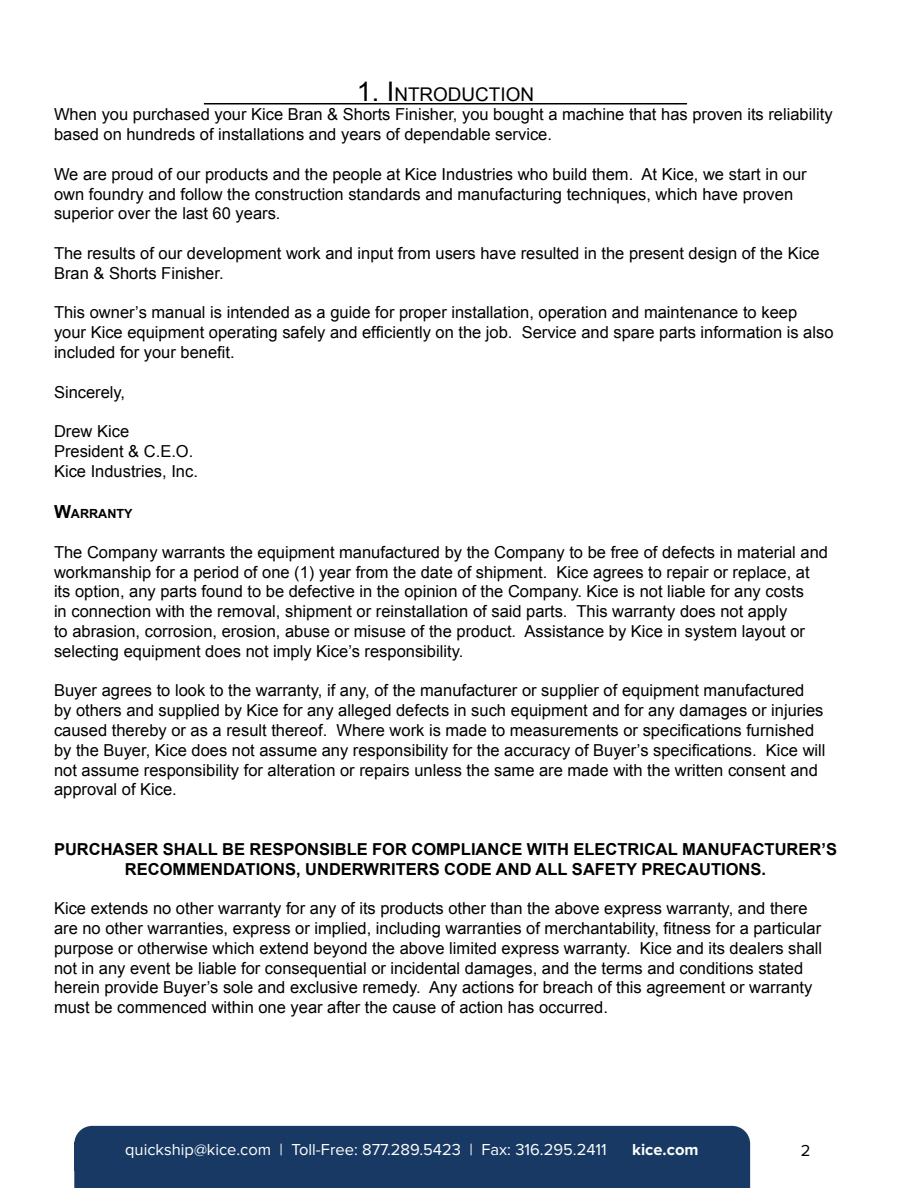
<style>
.page{position:relative;width:918px;height:1188px;background:#fff}
.page>*{position:absolute;margin:0;border:0;box-sizing:border-box;transform-origin:0 0}
.t1{font:18.9px "Arial";color:#000}
.t2{font:16.5px/19.8px "Arial";color:#000}
.t3{font:700 16.5px/19.8px "Arial";color:#000;text-align:center}
.t4{font:16.5px "Proxima Nova";color:#fff}
.t5{font:700 16.5px "Proxima Nova";color:#fff}
.t6{font:16.5px "Proxima Nova";color:#000}
.t7{font:700 12.6px "Arial";color:#000}
.s1{font-size:27px}
.s2{font-size:18px}
</style>
<div class="page">
<div style="left:74px;top:1126px;width:676px;height:62px;background:#173963"></div>
<div style="left:74px;top:1142px;width:675px;height:29px;background:#173963"></div>
<hr style="left:204px;top:103px;width:483px;height:1px;background:#000">
<hr style="left:204px;top:104px;width:483px;height:1px;background:#000">
<p class="t1" style="left:357px;top:82px;width:179px"><span class="s1">1. I</span>NTRODUCTION</p>
<p class="t2" style="left:54px;top:105px;width:780px">When you purchased your Kice Bran &amp; Shorts Finisher, you bought a machine that has proven its reliability based on hundreds of installations and years of dependable service.</p>
<p class="t2" style="left:54px;top:164px;width:754px">We are proud of our products and the people at Kice Industries who build them. At Kice, we start in our own foundry and follow the construction standards and manufacturing techniques, which have proven superior over the last 60 years.</p>
<p class="t2" style="left:54px;top:244px;width:767px">The results of our development work and input from users have resulted in the present design of the Kice<br>Bran &amp; Shorts Finisher.</p>
<p class="t2" style="left:54px;top:303px;width:781px">This owner’s manual is intended as a guide for proper installation, operation and maintenance to keep<br>your Kice equipment operating safely and efficiently on the job. Service and spare parts information is also included for your benefit.</p>
<p class="t2" style="left:54px;top:382px;width:73px">Sincerely,</p>
<p class="t2" style="left:54px;top:422px;width:145px">Drew Kice<br>President &amp; C.E.O.<br>Kice Industries, Inc.</p>
<p class="t7" style="left:54px;top:506px;width:80px"><span class="s2">W</span>ARRANTY</p>
<p class="t2" style="left:54px;top:542px;width:776px">The Company warrants the equipment manufactured by the Company to be free of defects in material and workmanship for a period of one (1) year from the date of shipment. Kice agrees to repair or replace, at its option, any parts found to be defective in the opinion of the Company. Kice is not liable for any costs<br>in connection with the removal, shipment or reinstallation of said parts. This warranty does not apply<br>to abrasion, corrosion, erosion, abuse or misuse of the product. Assistance by Kice in system layout or selecting equipment does not imply Kice’s responsibility.</p>
<p class="t2" style="left:54px;top:681px;width:773px">Buyer agrees to look to the warranty, if any, of the manufacturer or supplier of equipment manufactured by others and supplied by Kice for any alleged defects in such equipment and for any damages or injuries caused thereby or as a result thereof. Where work is made to measurements or specifications furnished by the Buyer, Kice does not assume any responsibility for the accuracy of Buyer’s specifications. Kice will not assume responsibility for alteration or repairs unless the same are made with the written consent and approval of Kice.</p>
<p class="t3" style="left:54px;top:840px;width:785px">PURCHASER SHALL BE RESPONSIBLE FOR COMPLIANCE WITH ELECTRICAL MANUFACTURER’S<br>RECOMMENDATIONS, UNDERWRITERS CODE AND ALL SAFETY PRECAUTIONS.</p>
<p class="t2" style="left:54px;top:899px;width:770px">Kice extends no other warranty for any of its products other than the above express warranty, and there are no other warranties, express or implied, including warranties of merchantability, fitness for a particular purpose or otherwise which extend beyond the above limited express warranty. Kice and its dealers shall not in any event be liable for consequential or incidental damages, and the terms and conditions stated herein provide Buyer’s sole and exclusive remedy. Any actions for breach of this agreement or warranty must be commenced within one year after the cause of action has occurred.</p>
<p class="t4" style="left:125px;top:1140px;width:483px">quickship@kice.com | Toll-Free: 877.289.5423 | Fax: 316.295.2411</p>
<p class="t5" style="left:632px;top:1140px;width:68px">kice.com</p>
<p class="t6" style="left:801px;top:1141px;width:11px">2</p>
</div>
